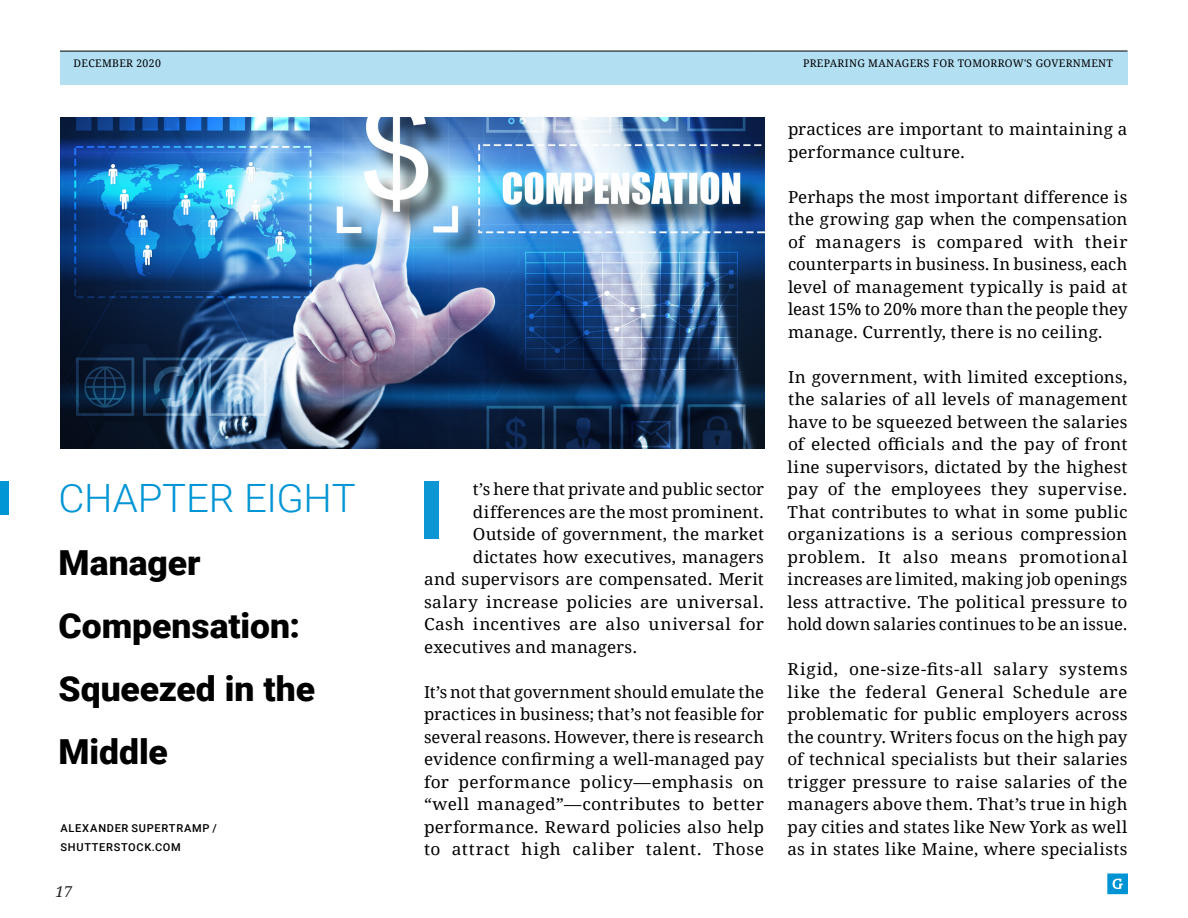
<style>
.page{position:relative;width:1188px;height:918px;background:#fff}
.page>*{position:absolute;margin:0;border:0;box-sizing:border-box;transform-origin:0 0}
.GE-stye{font:900 81px "Roboto";color:#0d96d4}
.Body_Adjustments{font:300 39px "Roboto";letter-spacing:-.01em;color:#0095d5}
.Body_Adjustments-2{font:900 34.5px/63px "Roboto";color:#000}
.GE-stye-2{font:16.5px/22.5px "Droid Serif";letter-spacing:.01em;color:#000;text-align:justify}
.GE-stye-3{font:16.5px/22.5px "Droid Serif";letter-spacing:.01em;color:#000;text-align:justify;scale:1.04 1}
.GE-stye-4{font:16.5px/22.5px "Droid Serif";letter-spacing:.01em;color:#000;text-align:justify;scale:1.05 1}
.t1{font:italic 15px "Droid Serif";color:#231f20}
.Bullets{font:500 10.95px "Roboto";letter-spacing:.065em;color:#000}
.t2{font:10.5px "Droid Serif";letter-spacing:.03em;color:#000}
</style>
<div class="page">
<div style="left:60px;top:51px;width:1068px;height:34px;background:#b3dff3"></div>
<hr style="left:60px;top:51px;width:1068px;height:1px;background:#000">
<svg style="left:1107px;top:873px;width:21px;height:21px"></svg>
<img style="left:60px;top:117px;width:704px;height:331px">
<div style="left:0;top:481px;width:8px;height:33px;background:#0095d5"></div>
<p class="t2" style="left:74px;top:56px;width:89px">DECEMBER 2020</p>
<p class="t2" style="left:803px;top:56px;width:311px">PREPARING MANAGERS FOR TOMORROW'S GOVERNMENT</p>
<p class="Body_Adjustments" style="left:58px;top:471px;width:299px">CHAPTER EIGHT</p>
<p class="Body_Adjustments-2" style="left:58px;top:530px;width:258px">Manager<br>Compensation:<br>Squeezed in the<br>Middle</p>
<p class="Bullets" style="left:61px;top:820px;width:158px">ALEXANDER SUPERTRAMP /</p>
<p class="Bullets" style="left:61px;top:840px;width:122px">SHUTTERSTOCK.COM</p>
<p class="t1" style="left:55px;top:881px;width:18px">17</p>
<p class="GE-stye" style="left:419px;top:453px;width:27px">I</p>
<p class="GE-stye-2" style="left:473px;top:477px;width:293px">t’s here that private and public sector</p>
<p class="GE-stye-2" style="left:473px;top:500px;width:293px">differences are the most prominent.</p>
<p class="GE-stye-2" style="left:473px;top:522px;width:293px">Outside of government, the market</p>
<p class="GE-stye-2" style="left:473px;top:545px;width:293px">dictates how executives, managers</p>
<p class="GE-stye-3" style="left:424px;top:567px;width:328px">and supervisors are compensated. Merit</p>
<p class="GE-stye-4" style="left:424px;top:590px;width:325px">salary increase policies are universal.</p>
<p class="GE-stye-4" style="left:424px;top:612px;width:325px">Cash incentives are also universal for</p>
<p class="GE-stye-2" style="left:424px;top:635px;width:215px">executives and managers.</p>
<p class="GE-stye-2" style="left:424px;top:680px;width:342px">It’s not that government should emulate the practices in business; that’s not feasible for several reasons. However, there is research evidence confirming a well-managed pay for performance policy—emphasis on “well managed”—contributes to better performance. Reward policies also help to attract high caliber talent. Those</p>
<p class="GE-stye-2" style="left:788px;top:117px;width:341px">practices are important to maintaining a performance culture.</p>
<p class="GE-stye-2" style="left:788px;top:185px;width:341px">Perhaps the most important difference is the growing gap when the compensation of managers is compared with their counterparts in business. In business, each level of management typically is paid at least 15% to 20% more than the people they manage. Currently, there is no ceiling.</p>
<p class="GE-stye-3" style="left:788px;top:365px;width:328px">In government, with limited exceptions, the salaries of all levels of management have to be squeezed between the salaries of elected officials and the pay of front line supervisors, dictated by the highest pay of the employees they supervise.<br>That contributes to what in some public organizations is a serious compression problem. It also means promotional increases are limited, making job openings less attractive. The political pressure to hold down salaries continues to be an issue.</p>
<p class="GE-stye-4" style="left:788px;top:657px;width:325px">Rigid, one-size-fits-all salary systems like the federal General Schedule are problematic for public employers across the country. Writers focus on the high pay of technical specialists but their salaries trigger pressure to raise salaries of the managers above them. That’s true in high pay cities and states like New York as well</p>
<p class="GE-stye-2" style="left:788px;top:837px;width:341px">as in states like Maine, where specialists</p>
</div>
